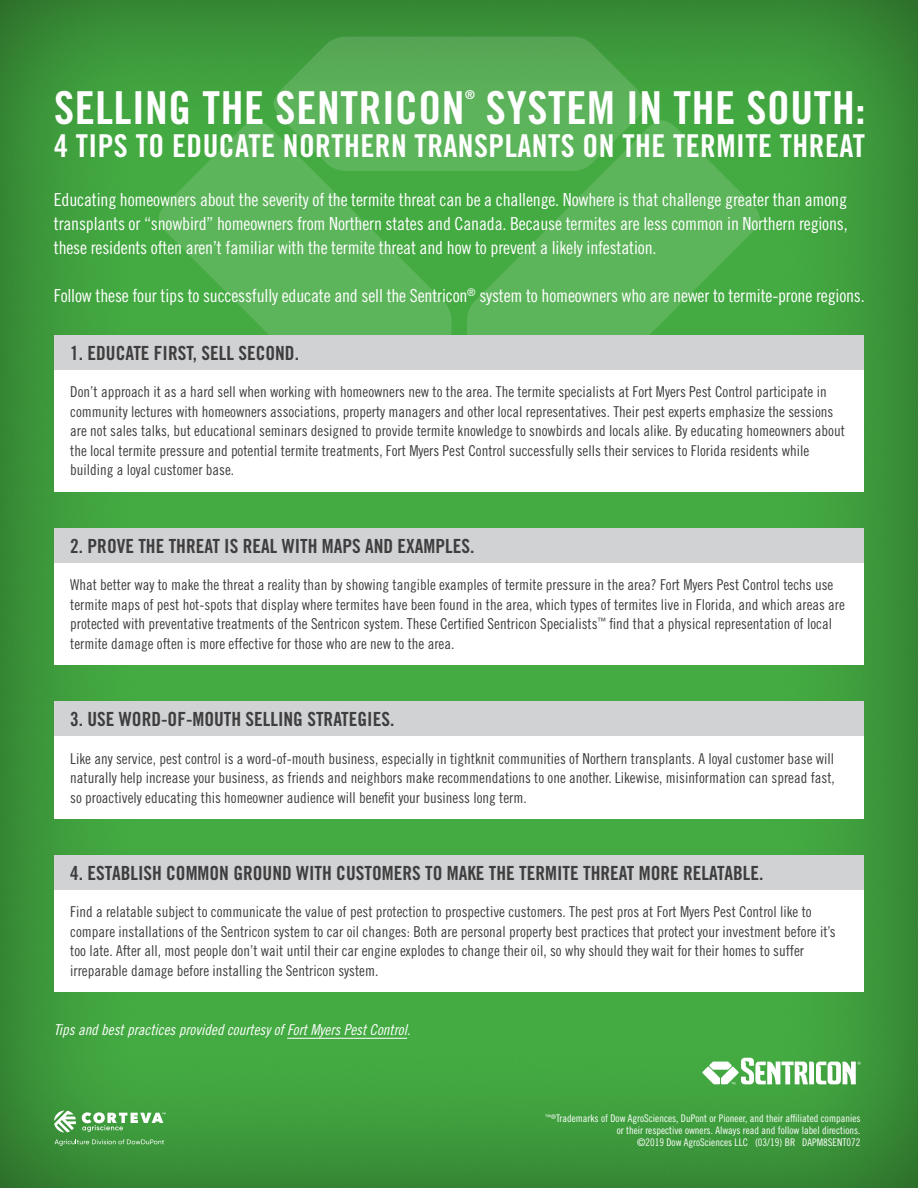
<style>
.page{position:relative;width:918px;height:1188px;background:#fff}
.page>*{position:absolute;margin:0;border:0;box-sizing:border-box;transform-origin:0 0}
.t1{font:45.45px "Trade Gothic LT Std Bd Cn 20";letter-spacing:.015em;color:#fff}
.t2{font:31.5px "Trade Gothic LT Std Bd Cn 20";letter-spacing:.015em;color:#fff}
.t3{font:19.5px "Trade Gothic LT Std Bd Cn 20";color:#3e3e3f}
.t4{font:18px/24px "Trade Gothic LT Std Cn 18";letter-spacing:-.01em;color:#fff;text-align:justify}
.t5{font:15px/19.5px "Trade Gothic LT Std Cn 18";color:#3e3e3f}
.t6{font:15px "Trade Gothic LT Std Cn 18 Obl";color:#fff}
.t7{font:12.3px "Trade Gothic LT Std Bd Cn 20";color:#fff}
.t8{font:10.5px/12px "Trade Gothic LT Std Cn 18";color:#fff;text-align:right}
</style>
<div class="page">
<div style="left:0;top:0;width:918px;height:1188px;background:#231f20;opacity:.61"></div>
<svg style="left:159px;top:37px;width:601px;height:298px;background:#52ae50"></svg>
<svg style="left:702px;top:1058px;width:159px;height:26px"></svg>
<svg style="left:55px;top:1139px;width:109px;height:7px"></svg>
<svg style="left:54px;top:1111px;width:22px;height:21px"></svg>
<svg style="left:82px;top:1112px;width:84px;height:20px"></svg>
<div style="left:54px;top:528px;width:810px;height:35px;background:#d1d2d4"></div>
<div style="left:54px;top:563px;width:810px;height:102px;background:#fff"></div>
<div style="left:54px;top:335px;width:810px;height:35px;background:#d1d2d4"></div>
<div style="left:54px;top:370px;width:810px;height:122px;background:#fff"></div>
<div style="left:54px;top:701px;width:810px;height:36px;background:#d1d2d4"></div>
<div style="left:54px;top:737px;width:810px;height:82px;background:#fff"></div>
<div style="left:54px;top:855px;width:810px;height:35px;background:#d1d2d4"></div>
<div style="left:54px;top:890px;width:810px;height:102px;background:#fff"></div>
<hr style="left:287px;top:1038px;width:120px;height:1px;background:#fff">
<p class="t1" style="left:54px;top:80px;width:412px">SELLING THE SENTRICON</p>
<p class="t7" style="left:465px;top:87px;width:11px">®</p>
<p class="t1" style="left:486px;top:80px;width:381px">SYSTEM IN THE SOUTH:</p>
<p class="t2" style="left:54px;top:126px;width:812px">4 TIPS TO EDUCATE NORTHERN TRANSPLANTS ON THE TERMITE THREAT</p>
<p class="t4" style="left:54px;top:188px;width:795px">Educating homeowners about the severity of the termite threat can be a challenge. Nowhere is that challenge greater than among transplants or “snowbird” homeowners from Northern states and Canada. Because termites are less common in Northern regions, these residents often aren’t familiar with the termite threat and how to prevent a likely infestation.</p>
<p class="t4" style="left:54px;top:284px;width:812px">Follow these four tips to successfully educate and sell the Sentricon<sup>®</sup> system to homeowners who are newer to termite-prone regions.</p>
<p class="t3" style="left:70px;top:341px;width:230px">1. EDUCATE FIRST, SELL SECOND.</p>
<p class="t5" style="left:70px;top:382px;width:776px">Don’t approach it as a hard sell when working with homeowners new to the area. The termite specialists at Fort Myers Pest Control participate in community lectures with homeowners associations, property managers and other local representatives. Their pest experts emphasize the sessions are not sales talks, but educational seminars designed to provide termite knowledge to snowbirds and locals alike. By educating homeowners about the local termite pressure and potential termite treatments, Fort Myers Pest Control successfully sells their services to Florida residents while building a loyal customer base.</p>
<p class="t3" style="left:70px;top:534px;width:406px">2. PROVE THE THREAT IS REAL WITH MAPS AND EXAMPLES.</p>
<p class="t5" style="left:70px;top:575px;width:776px">What better way to make the threat a reality than by showing tangible examples of termite pressure in the area? Fort Myers Pest Control techs use termite maps of pest hot-spots that display where termites have been found in the area, which types of termites live in Florida, and which areas are protected with preventative treatments of the Sentricon system. These Certified Sentricon Specialists<sup>™</sup> find that a physical representation of local termite damage often is more effective for those who are new to the area.</p>
<p class="t3" style="left:70px;top:707px;width:326px">3. USE WORD-OF-MOUTH SELLING STRATEGIES.</p>
<p class="t5" style="left:70px;top:749px;width:766px;text-align:justify">Like any service, pest control is a word-of-mouth business, especially in tightknit communities of Northern transplants. A loyal customer base will naturally help increase your business, as friends and neighbors make recommendations to one another. Likewise, misinformation can spread fast, so proactively educating this homeowner audience will benefit your business long term.</p>
<p class="t3" style="left:70px;top:861px;width:695px">4. ESTABLISH COMMON GROUND WITH CUSTOMERS TO MAKE THE TERMITE THREAT MORE RELATABLE.</p>
<p class="t5" style="left:70px;top:902px;width:767px">Find a relatable subject to communicate the value of pest protection to prospective customers. The pest pros at Fort Myers Pest Control like to compare installations of the Sentricon system to car oil changes: Both are personal property best practices that protect your investment before it’s too late. After all, most people don’t wait until their car engine explodes to change their oil, so why should they wait for their homes to suffer irreparable damage before installing the Sentricon system.</p>
<p class="t6" style="left:54px;top:1021px;width:358px">Tips and best practices provided courtesy of Fort Myers Pest Control.</p>
<p class="t8" style="left:545px;top:1112px;width:317px"><sup>™®</sup>Trademarks of Dow AgroSciences, DuPont or Pioneer, and their affiliated companies or their respective owners. Always read and follow label directions.</p>
<p class="t8" style="left:637px;top:1136px;width:225px">©2019 Dow AgroSciences LLC (03/19) BR DAPM8SENT072</p>
</div>
